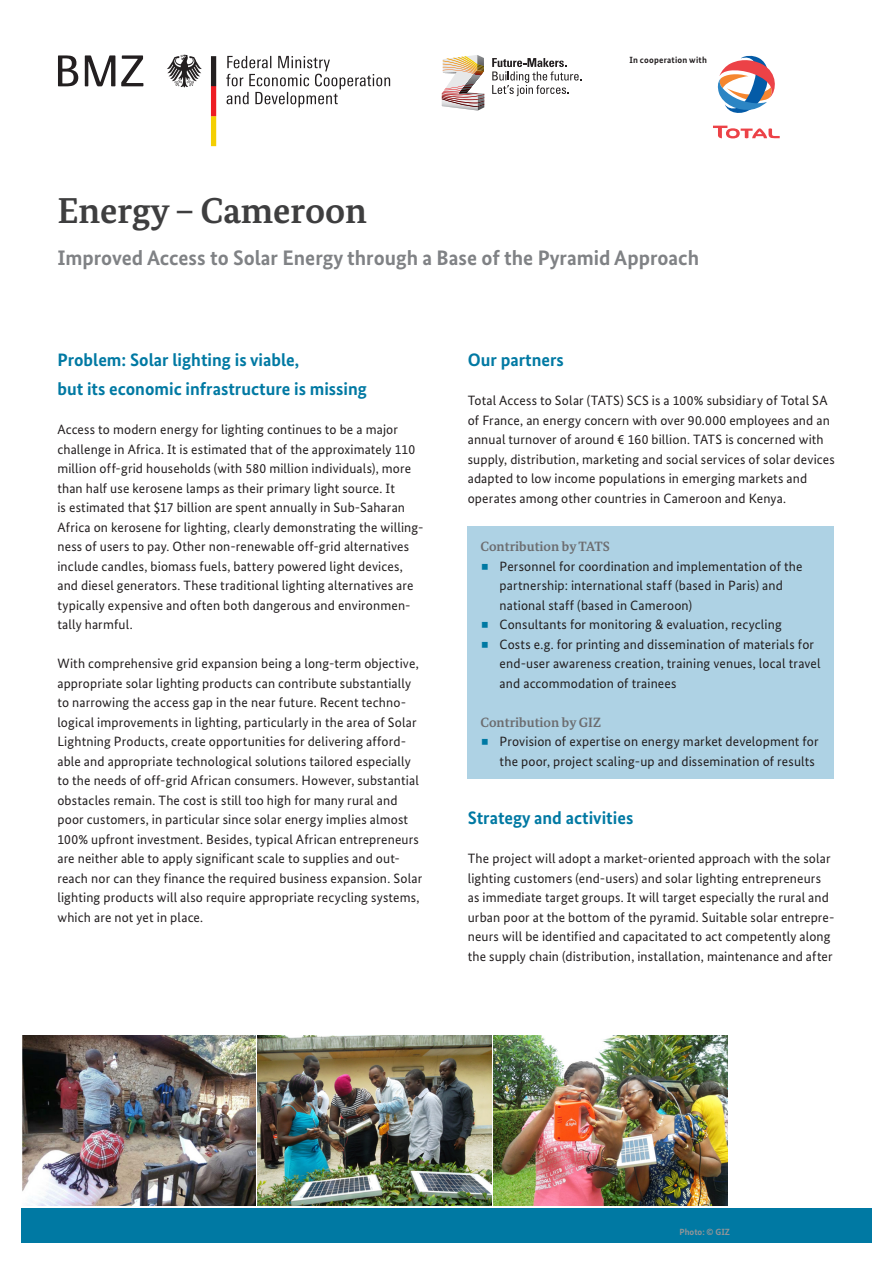
<style>
.page{position:relative;width:893px;height:1263px;background:#fff}
.page>*{position:absolute;margin:0;border:0;box-sizing:border-box;transform-origin:0 0}
.Headline{font:700 36px "Bundes Serif";color:#3e3e3f}
.Subheadline{font:700 21px "Bundes Sans";color:#808285}
.Überschrift1{font:700 18px/29.2px "Bundes Sans";color:#0079a3}
.Paragraph{font:700 18px "Bundes Sans";color:#0079a3}
.Paragraph-2{font:13.5px/19.5px "Bundes Sans";letter-spacing:.01em;color:#231f20}
.Überschrift3{font:700 13.5px "Bundes Serif";color:#6c6d70}
.Paragraph-3{font:700 9px "Bundes Sans";letter-spacing:.025em;color:#231f20}
.Photo_credits{font:700 9px "Bundes Sans";color:#939598}
</style>
<div class="page">
<svg style="left:167px;top:55px;width:35px;height:32px"></svg>
<svg style="left:211px;top:56px;width:5px;height:90px"></svg>
<svg style="left:58px;top:55px;width:20px;height:31px"></svg>
<svg style="left:85px;top:55px;width:30px;height:31px"></svg>
<svg style="left:121px;top:55px;width:22px;height:31px"></svg>
<svg style="left:226px;top:56px;width:164px;height:51px"></svg>
<svg style="left:492px;top:58px;width:89px;height:38px"></svg>
<img style="left:442px;top:55px;width:43px;height:56px">
<div style="left:21px;top:1208px;width:851px;height:34px;background:#0079a3"></div>
<img style="left:22px;top:1035px;width:233px;height:170px">
<img style="left:257px;top:1035px;width:234px;height:170px">
<img style="left:493px;top:1035px;width:234px;height:170px">
<div style="left:468px;top:526px;width:366px;height:253px;background:#aed2e4"></div>
<svg style="left:717px;top:55px;width:58px;height:58px"></svg>
<svg style="left:713px;top:126px;width:67px;height:12px"></svg>
<p class="Paragraph-3" style="left:629px;top:55px;width:79px">In cooperation with</p>
<p class="Headline" style="left:57px;top:188px;width:311px">Energy – Cameroon</p>
<p class="Subheadline" style="left:57px;top:245px;width:643px">Improved Access to Solar Energy through a Base of the Pyramid Approach</p>
<p class="Überschrift1" style="left:57px;top:345px;width:311px">Problem: Solar lighting is viable,<br>but its economic infrastructure is missing</p>
<p class="Paragraph-2" style="left:57px;top:420px;width:368px">Access to modern energy for lighting continues to be a major challenge in Africa. It is estimated that of the approximately 110 million off-grid households (with 580 million individuals), more than half use kerosene lamps as their primary light source. It<br>is estimated that $17 billion are spent annually in Sub-Saharan Africa on kerosene for lighting, clearly demonstrating the willing&shy;ness of users to pay. Other non-renewable off-grid alternatives include candles, biomass fuels, battery powered light devices, and diesel generators. These traditional lighting alternatives are typically expensive and often both dangerous and environmen&shy;tally harmful.</p>
<p class="Paragraph-2" style="left:57px;top:654px;width:366px">With comprehensive grid expansion being a long-term objective, appropriate solar lighting products can contribute substantially to narrowing the access gap in the near future. Recent techno&shy;logical improvements in lighting, particularly in the area of Solar Lightning Products, create opportunities for delivering afford&shy;able and appropriate technological solutions tailored especially to the needs of off-grid African consumers. However, substantial obstacles remain. The cost is still too high for many rural and poor customers, in particular since solar energy implies almost 100% upfront investment. Besides, typical African entrepreneurs are neither able to apply significant scale to supplies and out&shy;reach nor can they finance the required business expansion. Solar lighting products will also require appropriate recycling systems, which are not yet in place.</p>
<p class="Paragraph" style="left:468px;top:349px;width:98px">Our partners</p>
<p class="Paragraph-2" style="left:468px;top:390px;width:369px">Total Access to Solar (TATS) SCS is a 100% subsidiary of Total SA of France, an energy concern with over 90.000 employees and an annual turnover of around € 160 billion. TATS is concerned with supply, distribution, marketing and social services of solar devices adapted to low income populations in emerging markets and operates among other countries in Cameroon and Kenya.</p>
<p class="Überschrift3" style="left:480px;top:538px;width:131px">Contribution by TATS</p>
<p class="Paragraph-2" style="left:500px;top:556px;width:304px">Personnel for coordination and implementation of the partnership: international staff (based in Paris) and national staff (based in Cameroon)</p>
<p class="Paragraph-2" style="left:500px;top:615px;width:284px">Consultants for monitoring &amp; evaluation, recycling</p>
<p class="Paragraph-2" style="left:500px;top:634px;width:322px">Costs e.g. for printing and dissemination of materials for end-user awareness creation, training venues, local travel and accommodation of trainees</p>
<p class="Überschrift3" style="left:480px;top:714px;width:122px">Contribution by GIZ</p>
<p class="Paragraph-2" style="left:500px;top:732px;width:321px">Provision of expertise on energy market development for the poor, project scaling-up and dissemination of results</p>
<p class="Überschrift1" style="left:468px;top:803px;width:167px">Strategy and activities</p>
<p class="Paragraph-2" style="left:468px;top:849px;width:368px">The project will adopt a market-oriented approach with the solar lighting customers (end-users) and solar lighting entrepreneurs as immediate target groups. It will target especially the rural and urban poor at the bottom of the pyramid. Suitable solar entrepre&shy;neurs will be identified and capacitated to act competently along the supply chain (distribution, installation, maintenance and after</p>
<p class="Photo_credits" style="left:679px;top:1226px;width:52px">Photo: © GIZ</p>
</div>
